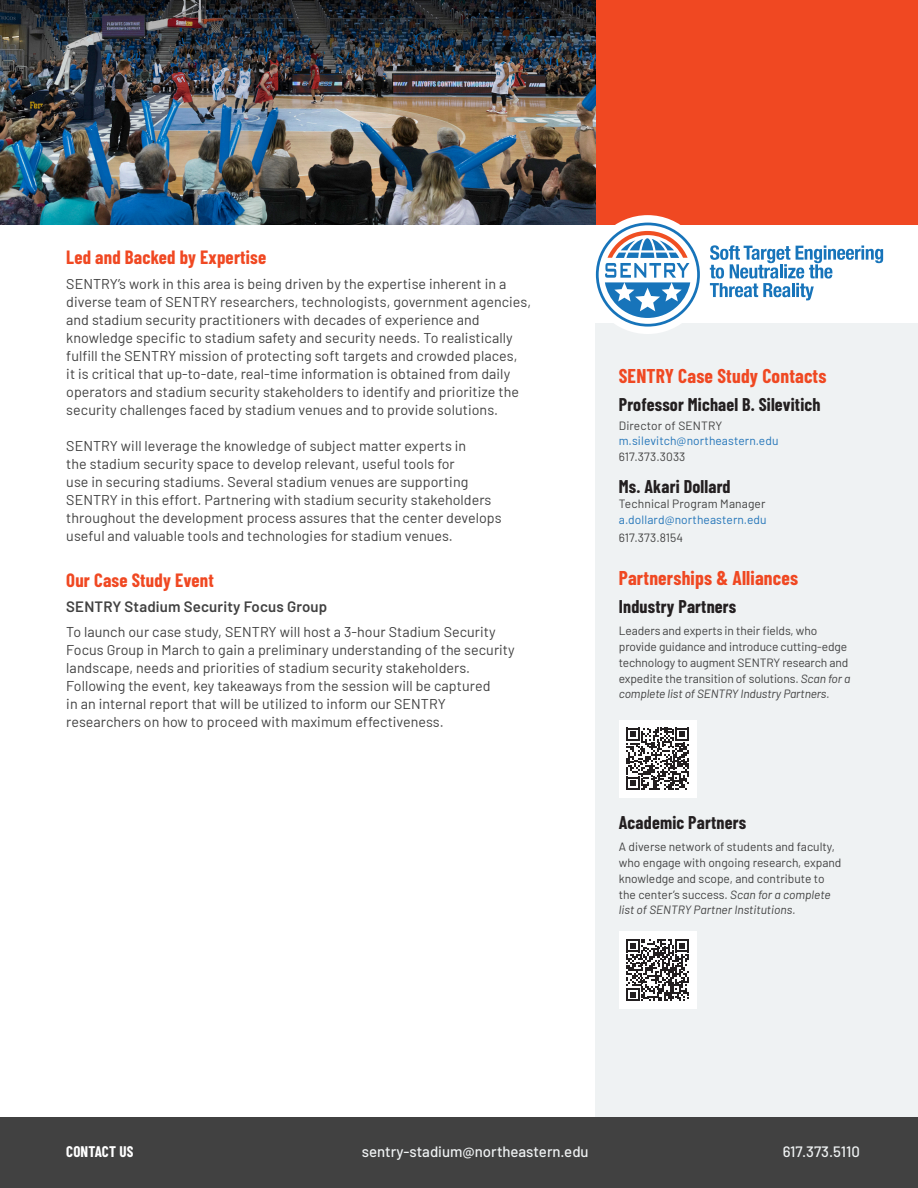
<style>
.page{position:relative;width:918px;height:1188px;background:#fff}
.page>*{position:absolute;margin:0;border:0;box-sizing:border-box;transform-origin:0 0}
.t1{font:700 19.5px "Barlow Condensed";letter-spacing:.01em;color:#f04822}
.t2{font:700 18.75px "Barlow Condensed";letter-spacing:.01em;color:#f04822}
.t3{font:700 18px "Barlow Condensed";letter-spacing:.01em;color:#231f20}
.t4{font:500 15px "Barlow";color:#eff2f3}
.t5{font:600 15px "Barlow";letter-spacing:.01em;color:#414141}
.t6{font:700 15px "Barlow Condensed";letter-spacing:.01em;color:#fff}
.t7{font:14.25px/18px "Barlow";letter-spacing:.005em;color:#414141}
.t8{font:12px/15.8px "Barlow";letter-spacing:-.005em;color:#414141}
.t9{font:12px "Barlow";letter-spacing:.01em;color:#2375b9}
.s1{font-style:italic}
</style>
<div class="page">
<div style="left:596px;top:0;width:322px;height:224px;background:#f04822"></div>
<div style="left:595px;top:323px;width:323px;height:865px;background:#eff2f3"></div>
<div style="left:588px;top:215px;width:119px;height:119px;background:#fff;border-radius:50%"></div>
<div style="left:619px;top:720px;width:77px;height:77px;background:#fff"></div>
<svg style="left:626px;top:728px;width:63px;height:62px"></svg>
<div style="left:619px;top:932px;width:77px;height:77px;background:#fff"></div>
<svg style="left:626px;top:939px;width:63px;height:62px"></svg>
<svg style="left:710px;top:245px;width:173px;height:55px"></svg>
<svg style="left:596px;top:223px;width:104px;height:104px"></svg>
<div style="left:0;top:1118px;width:918px;height:70px;background:#414141"></div>
<img style="left:0;top:0;width:596px;height:224px">
<h2 class="t2" style="left:66px;top:244px;width:202px">Led and Backed by Expertise</h2>
<p class="t7" style="left:66px;top:274px;width:466px">SENTRY’s work in this area is being driven by the expertise inherent in a diverse team of SENTRY researchers, technologists, government agencies, and stadium security practitioners with decades of experience and knowledge specific to stadium safety and security needs. To realistically fulfill the SENTRY mission of protecting soft targets and crowded places,<br>it is critical that up-to-date, real-time information is obtained from daily operators and stadium security stakeholders to identify and prioritize the security challenges faced by stadium venues and to provide solutions.</p>
<p class="t7" style="left:66px;top:436px;width:437px">SENTRY will leverage the knowledge of subject matter experts in<br>the stadium security space to develop relevant, useful tools for<br>use in securing stadiums. Several stadium venues are supporting SENTRY in this effort. Partnering with stadium security stakeholders throughout the development process assures that the center develops useful and valuable tools and technologies for stadium venues.</p>
<h2 class="t2" style="left:66px;top:567px;width:149px">Our Case Study Event</h2>
<p class="t5" style="left:66px;top:596px;width:263px">SENTRY Stadium Security Focus Group</p>
<p class="t7" style="left:66px;top:621px;width:450px">To launch our case study, SENTRY will host a 3-hour Stadium Security Focus Group in March to gain a preliminary understanding of the security landscape, needs and priorities of stadium security stakeholders.<br>Following the event, key takeaways from the session will be captured<br>in an internal report that will be utilized to inform our SENTRY researchers on how to proceed with maximum effectiveness.</p>
<h1 class="t1" style="left:619px;top:362px;width:209px">SENTRY Case Study Contacts</h1>
<p class="t3" style="left:619px;top:391px;width:203px">Professor Michael B. Silevitich</p>
<p class="t8" style="left:619px;top:417px;width:105px">Director of SENTRY</p>
<p class="t9" style="left:619px;top:432px;width:161px">m.silevitch@northeastern.edu</p>
<p class="t8" style="left:619px;top:448px;width:68px">617.373.3033</p>
<p class="t3" style="left:619px;top:473px;width:113px">Ms. Akari Dollard</p>
<p class="t8" style="left:619px;top:495px;width:148px">Technical Program Manager</p>
<p class="t9" style="left:619px;top:511px;width:149px">a.dollard@northeastern.edu</p>
<p class="t8" style="left:619px;top:529px;width:66px">617.373.8154</p>
<h1 class="t1" style="left:619px;top:564px;width:181px">Partnerships &amp; Alliances</h1>
<p class="t3" style="left:619px;top:594px;width:119px">Industry Partners</p>
<p class="t8" style="left:619px;top:622px;width:233px">Leaders and experts in their fields, who provide guidance and introduce cutting-edge technology to augment SENTRY research and expedite the transition of solutions. <span class="s1">Scan for a complete list of SENTRY Industry Partners.</span></p>
<p class="t3" style="left:619px;top:810px;width:129px">Academic Partners</p>
<p class="t8" style="left:619px;top:838px;width:224px">A diverse network of students and faculty, who engage with ongoing research, expand knowledge and scope, and contribute to the center’s success. <span class="s1">Scan for a complete list of SENTRY Partner Institutions.</span></p>
<p class="t6" style="left:66px;top:1141px;width:69px">CONTACT US</p>
<p class="t4" style="left:362px;top:1141px;width:229px">sentry-stadium@northeastern.edu</p>
<p class="t4" style="left:783px;top:1141px;width:79px">617.373.5110</p>
</div>
